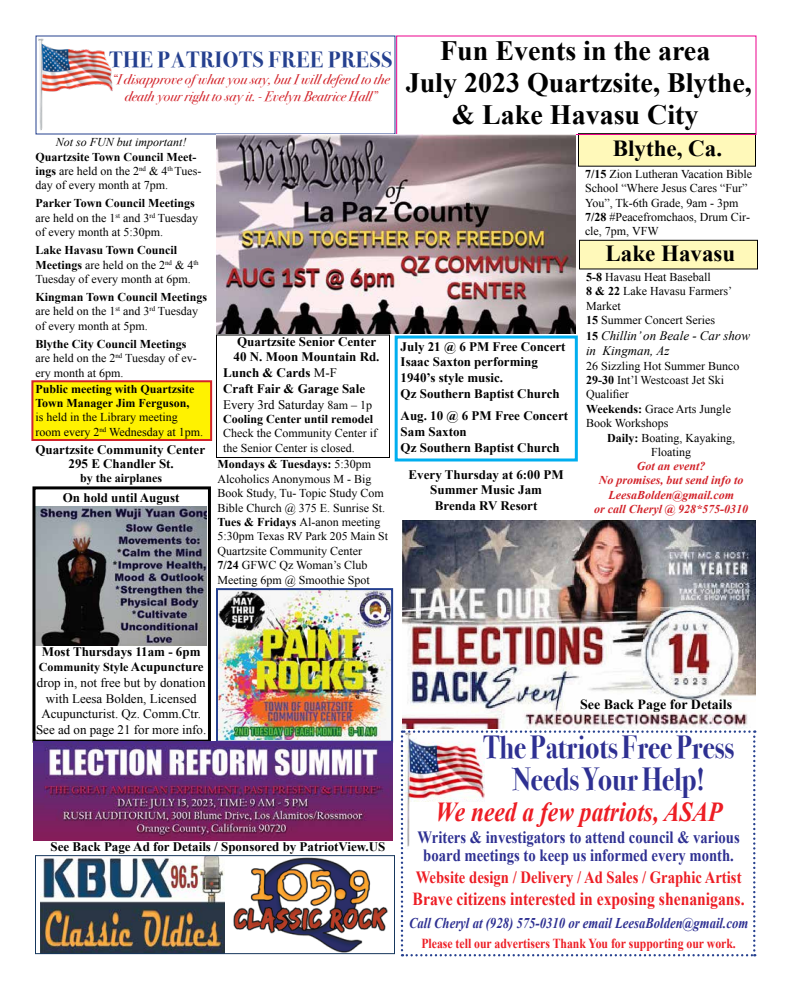
<style>
.page{position:relative;width:792px;height:990px;background:#fff}
.page>*{position:absolute;margin:0;border:0;box-sizing:border-box;transform-origin:0 0}
.t1{font:700 32px/32px "Bodoni Svty Two ITCTT";color:#2e3092;text-align:center;scale:.86 1}
.t2{font:700 28px/32px "Times New Roman";color:#000;text-align:center}
.t3{font:italic 700 27.4px "Times New Roman";color:#ed1d24;scale:.86 1}
.t4{font:700 23px "Times New Roman";color:#000}
.t5{font:700 22px "Bodoni Svty Two ITCTT";letter-spacing:.035em;color:#25408f}
.t6{font:700 18.3px "Times New Roman";color:#ed1d24;scale:.86 1}
.t7{font:700 17.2px/18.3px "Times New Roman";color:#2e3092;text-align:center;scale:.86 1}
.t8{font:700 17.2px "Times New Roman";color:#ed1d24;scale:.86 1}
.t9{font:italic 700 14.9px "Times New Roman";color:#2e3092;scale:.86 1}
.t10{font:italic 14px/16.8px "Bodoni Svty Two ITCTT";color:#d2232a;text-align:center}
.t11{font:700 14px "Times New Roman";color:#000}
.t12{font:700 13.7px "Times New Roman";color:#ed1d24;scale:.86 1}
.t13{font:700 13px/15.6px "Times New Roman";color:#000;text-align:center}
.t14{font:13px/15.6px "Times New Roman";color:#000;text-align:center}
.t15{font:italic 13px/15.6px "Times New Roman";color:#000}
.t16{font:12px/14.4px "Times New Roman";color:#000}
.t17{font:700 12px/14.4px "Times New Roman";color:#000}
.t18{font:italic 700 12px/14.3px "Times New Roman";color:#d2232a;text-align:center}
.t19{font:italic 12px "Times New Roman";color:#000}
.t20{font:11.8px "Times New Roman";color:#000}
.s1{font-weight:700}
.s2{font-weight:400}
.s3{font-size:12px}
.s4{font-weight:700;font-style:normal;font-size:12px}
.s5{font-size:13px}
</style>
<div class="page">
<img style="left:38px;top:38px;width:75px;height:92px">
<div style="left:578px;top:134px;width:178px;height:32px;background:#fff9ba"></div>
<div style="left:580px;top:240px;width:178px;height:29px;background:#fff9ba"></div>
<div style="left:579px;top:240px;width:179px;height:29px;border:1px solid #000"></div>
<img style="left:41px;top:857px;width:347px;height:95px">
<div style="left:35px;top:855px;width:360px;height:99px;border:1px solid #16375d"></div>
<div style="left:31px;top:380px;width:181px;height:61px;background:#fff200;border:2px solid #d2232a"></div>
<div style="left:396px;top:36px;width:360px;height:99px;border:1px solid #ec008c"></div>
<img style="left:216px;top:135px;width:360px;height:199px">
<img style="left:36px;top:507px;width:171px;height:138px">
<img style="left:219px;top:591px;width:171px;height:148px">
<div style="left:216px;top:588px;width:177px;height:155px;border:2px solid #25408f"></div>
<div style="left:216px;top:334px;width:174px;height:124px;border:1px solid #000"></div>
<svg style="left:401px;top:730px;width:354px;height:226px"></svg>
<div style="left:32px;top:486px;width:179px;height:257px;border:3px solid #000"></div>
<img style="left:33px;top:741px;width:360px;height:99px">
<img style="left:402px;top:521px;width:354px;height:207px">
<div style="left:395px;top:336px;width:183px;height:126px;border:3px solid #00aeef"></div>
<h3 class="t5" style="left:109px;top:41px;width:284px">THE PATRIOTS FREE PRESS</h3>
<p class="t10" style="left:112px;top:70px;width:279px">“I disapprove of what you say, but I will defend to the death your right to say it. - Evelyn Beatrice Hall”</p>
<p class="t19" style="left:56px;top:134px;width:132px">Not so FUN but important!</p>
<p class="t16" style="left:35px;top:149px;width:167px"><span class="s1">Quartzsite Town Council Meet&shy;ings</span> are held on the 2<sup>nd</sup> &amp; 4<sup>th</sup> Tues&shy;day of every month at 7pm.</p>
<p class="t16" style="left:35px;top:196px;width:164px"><span class="s1">Parker Town Council Meetings </span>are held on the 1<sup>st</sup> and 3<sup>rd</sup> Tuesday of every month at 5:30pm.</p>
<p class="t16" style="left:35px;top:243px;width:165px"><span class="s1">Lake Havasu Town Council<br>Meetings</span> are held on the 2<sup>nd</sup> &amp; 4<sup>th<br></sup>Tuesday of every month at 6pm.</p>
<p class="t16" style="left:35px;top:290px;width:173px"><span class="s1">Kingman Town Council Meetings </span>are held on the 1<sup>st</sup> and 3<sup>rd</sup> Tuesday of every month at 5pm.</p>
<p class="t16" style="left:35px;top:336px;width:163px"><span class="s1">Blythe City Council Meetings </span>are held on the 2<sup>nd</sup> Tuesday of ev&shy;ery month at 6pm.</p>
<p class="t17" style="left:35px;top:381px;width:160px">Public meeting with Quartzsite<br>Town Manager Jim Ferguson,</p>
<p class="t16" style="left:35px;top:410px;width:169px">is held in the Library meeting room every 2<sup>nd</sup> Wednesday at 1pm.</p>
<p class="t13" style="left:35px;top:442px;width:171px;line-height:14px">Quartzsite Community Center<br>295 E Chandler St.</p>
<p class="t17" style="left:80px;top:470px;width:84px">by the airplanes</p>
<p class="t13" style="left:63px;top:489px;width:118px">On hold until August</p>
<p class="t13" style="left:237px;top:333px;width:141px">Quartzsite Senior Center</p>
<p class="t13" style="left:234px;top:349px;width:147px">40 N. Moon Mountain Rd.</p>
<p class="t13" style="left:223px;top:365px;width:115px">Lunch &amp; Cards <span class="s2">M-F</span></p>
<p class="t13" style="left:223px;top:381px;width:144px">Craft Fair &amp; Garage Sale</p>
<p class="t14" style="left:223px;top:396px;width:150px">Every 3rd Saturday <span class="s3">8am – 1p</span></p>
<p class="t17" style="left:223px;top:412px;width:151px">Cooling Center until remodel</p>
<p class="t16" style="left:223px;top:426px;width:155px">Check the Community Center if the Senior Center is closed.</p>
<p class="t16" style="left:218px;top:457px;width:169px"><span class="s1">Mondays &amp; Tuesdays:</span> 5:30pm<br>Alcoholics Anonymous M - Big<br>Book Study, Tu- Topic Study Com<br>Bible Church @ 375 E. Sunrise St.<br><span class="s1">Tues &amp; Fridays</span> Al-anon meeting</p>
<p class="t20" style="left:218px;top:528px;width:172px"><span class="s3">5:30pm</span> Texas RV Park 205 Main St</p>
<p class="t16" style="left:218px;top:543px;width:154px">Quartzsite Community Center<br><span class="s1">7/24</span> GFWC Qz Woman’s Club<br>Meeting 6pm @ Smoothie Spot</p>
<h2 class="t2" style="left:406px;top:34px;width:348px">Fun Events in the area<br>July 2023 Quartzsite, Blythe, &amp; Lake Havasu City</h2>
<p class="t16" style="left:585px;top:166px;width:169px"><span class="s1">7/15</span> Zion Lutheran Vacation Bible<br>School “Where Jesus Cares “Fur”<br>You”, Tk-6th Grade, 9am - 3pm<br><span class="s1">7/28</span> #Peacefromchaos, Drum Cir&shy;cle, 7pm, VFW</p>
<h3 class="t4" style="left:613px;top:132px;width:111px">Blythe, Ca.</h3>
<p class="t13" style="left:401px;top:338px;width:166px;text-align:left">July 21 @ 6 PM Free Concert<br>Isaac Saxton performing<br>1940’s style music.<br>Qz Southern Baptist Church</p>
<p class="t13" style="left:401px;top:408px;width:169px;text-align:left">Aug. 10 @ 6 PM Free Concert<br>Sam Saxton<br>Qz Southern Baptist Church</p>
<p class="t13" style="left:409px;top:466px;width:157px">Every Thursday at 6:00 PM<br>Summer Music Jam<br>Brenda RV Resort</p>
<h3 class="t4" style="left:606px;top:238px;width:131px">Lake Havasu</h3>
<p class="t16" style="left:586px;top:269px;width:148px"><span class="s1">5-8</span> Havasu Heat Baseball<br><span class="s1">8 &amp; 22</span> Lake Havasu Farmers’<br>Market<br><span class="s1">15</span> Summer Concert Series</p>
<p class="t15" style="left:586px;top:327px;width:166px"><span class="s4">15</span> Chillin’ on Beale - Car show in Kingman, Az</p>
<p class="t16" style="left:586px;top:358px;width:155px">26 Sizzling Hot Summer Bunco<br><span class="s1">29-30</span> Int’l Westcoast Jet Ski<br>Qualifier<br><span class="s1">Weekends:</span> Grace Arts Jungle<br>Book Workshops</p>
<p class="t16" style="left:607px;top:430px;width:129px;text-align:center"><span class="s1">Daily:</span> Boating, Kayaking,<br>Floating</p>
<p class="t18" style="left:594px;top:459px;width:155px">Got an event?<br>No promises, but send info to<br>LeesaBolden@gmail.com<br>or call Cheryl @ 928*575-0310</p>
<p class="t13" style="left:42px;top:643px;width:160px">Most Thursdays 11am - 6pm</p>
<p class="t17" style="left:39px;top:660px;width:166px">Community Style <span class="s5">Acupuncture</span></p>
<p class="t14" style="left:36px;top:675px;width:172px">drop in, not free but by donation with Leesa Bolden, Licensed<br>Acupuncturist. Qz. Comm.Ctr.<br>See ad on page 21 for more info.</p>
<p class="t13" style="left:51px;top:839px;width:336px">See Back Page Ad for Details / Sponsored by PatriotView.US</p>
<p class="t11" style="left:580px;top:695px;width:154px">See Back Page for Details</p>
<h1 class="t1" style="left:483px;top:728px;width:293px">The Patriots Free Press<br>Needs Your Help!</h1>
<h3 class="t3" style="left:436px;top:793px;width:335px">We need a few patriots, ASAP</h3>
<h3 class="t7" style="left:418px;top:828px;width:376px">Writers &amp; investigators to attend council &amp; various board meetings to keep us informed every month.</h3>
<h3 class="t8" style="left:416px;top:865px;width:380px">Website design / Delivery / Ad Sales / Graphic Artist</h3>
<h3 class="t6" style="left:413px;top:886px;width:388px">Brave citizens interested in exposing shenanigans.</h3>
<p class="t9" style="left:409px;top:912px;width:396px">Call Cheryl at (928) 575-0310 or email LeesaBolden@gmail.com</p>
<p class="t12" style="left:421px;top:934px;width:367px">Please tell our advertisers Thank You for supporting our work.</p>
</div>
